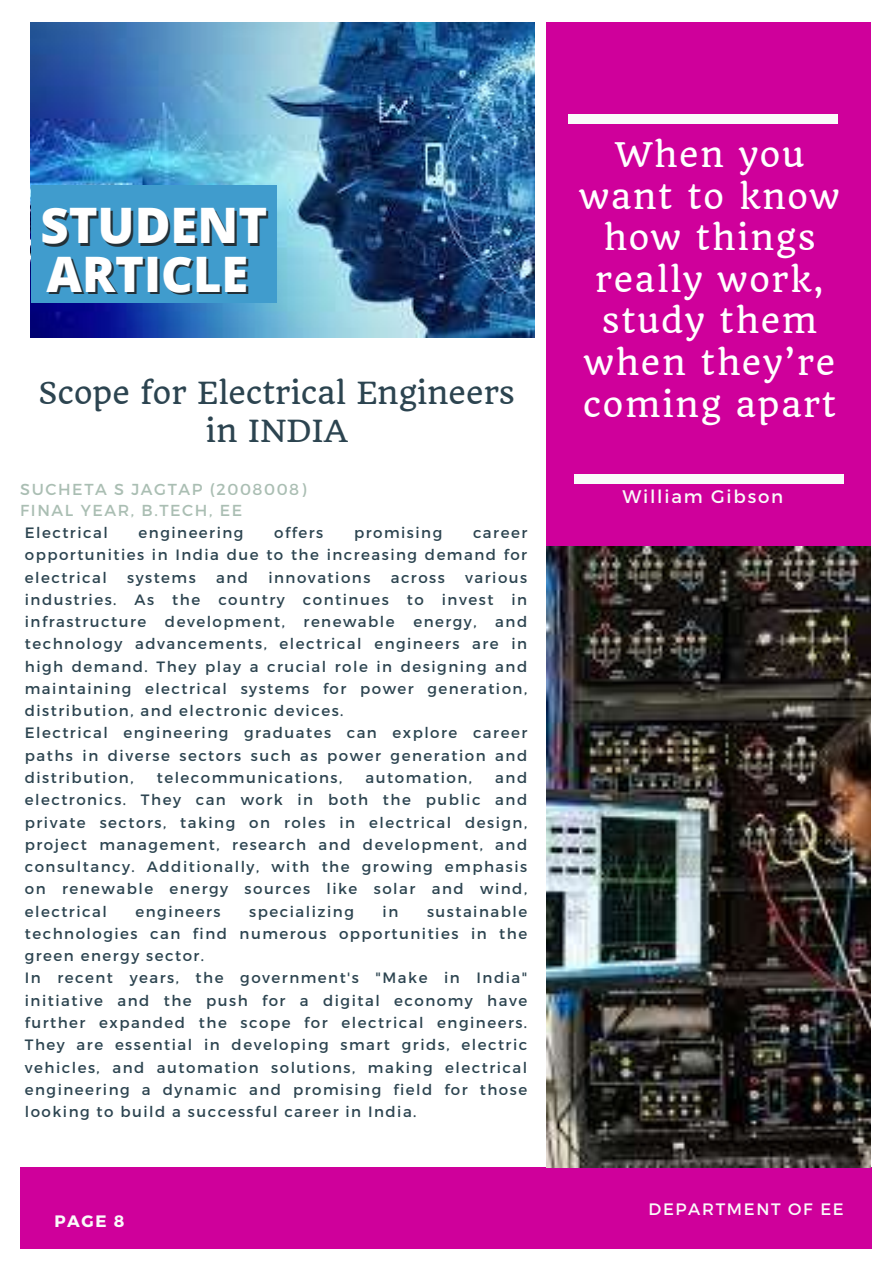
<style>
.page{position:relative;width:893px;height:1264px;background:#fff}
.page>*{position:absolute;margin:0;border:0;box-sizing:border-box;transform-origin:0 0}
.t1{font:800 48.9px/48.3px "Open Sans";color:#fff}
.t2{font:33px/41.5px "Quando";letter-spacing:.05em;color:#fff;text-align:center}
.t3{font:29.7px/37.8px "Quando";color:#2c4450;text-align:center}
.t4{font:18.15px "Montserrat";letter-spacing:.1em;color:#fafafa}
.t5{font:700 16.5px "Montserrat";letter-spacing:.1em;color:#fafafa}
.t6{font:16.5px "Montserrat";letter-spacing:.1em;color:#fafafa}
.t7{font:15.9px/21.3px "Montserrat";letter-spacing:.1em;color:#aabeb3}
.t8{font:15px/22.2px "Montserrat";letter-spacing:.1em;color:#2c4450;text-align:justify}
</style>
<div class="page">
<div style="left:20px;top:1167px;width:851px;height:81px;background:#cf009b"></div>
<div style="left:546px;top:22px;width:324px;height:1145px;background:#cf009b"></div>
<img style="left:31px;top:22px;width:504px;height:315px">
<img style="left:546px;top:546px;width:324px;height:621px">
<div style="left:567px;top:114px;width:270px;height:9px;background:#fafafa"></div>
<div style="left:574px;top:474px;width:269px;height:9px;background:#fafafa"></div>
<div style="left:31px;top:185px;width:246px;height:117px;background:#409ccd"></div>
<h1 class="t1" style="left:40px;top:200px;width:228px">STUDENT<br>ARTICLE</h1>
<h3 class="t3" style="left:38px;top:374px;width:478px">Scope for Electrical Engineers in INDIA</h3>
<p class="t7" style="left:20px;top:477px;width:287px">SUCHETA S JAGTAP (2008008)<br>FINAL YEAR, B.TECH, EE</p>
<p class="t8" style="left:25px;top:521px;width:84px">Electrical</p>
<p class="t8" style="left:139px;top:521px;width:106px">engineering</p>
<p class="t8" style="left:274px;top:521px;width:50px">offers</p>
<p class="t8" style="left:354px;top:521px;width:90px">promising</p>
<p class="t8" style="left:25px;top:521px;width:504px;text-indent:448px">career opportunities in India due to the increasing demand for electrical</p>
<p class="t8" style="left:25px;top:565px;width:504px;text-align:left;text-indent:440px">various industries. As the country continues to invest in infrastructure development, renewable energy, and technology advancements, electrical engineers are in high demand. They play a crucial role in designing and maintaining electrical systems for power generation, distribution, and electronic devices.<br>Electrical engineering graduates can explore career paths in diverse sectors such as power generation and distribution,</p>
<p class="t8" style="left:127px;top:565px;width:70px">systems</p>
<p class="t8" style="left:216px;top:565px;width:33px">and</p>
<p class="t8" style="left:268px;top:565px;width:103px">innovations</p>
<p class="t8" style="left:390px;top:565px;width:56px">across</p>
<p class="t8" style="left:157px;top:765px;width:187px">telecommunications,</p>
<p class="t8" style="left:365px;top:765px;width:108px">automation,</p>
<p class="t8" style="left:25px;top:765px;width:504px;text-indent:470px">and electronics. They can work in both the public and private sectors, taking on roles in electrical design, project management, research and development, and consultancy. Additionally, with the growing emphasis on renewable energy sources like solar and wind, electrical</p>
<p class="t8" style="left:25px;top:899px;width:504px;text-align:left;text-indent:402px">sustainable technologies can find numerous opportunities in the green energy sector.<br>In recent years, the government's "Make in India" initiative and the push for a digital economy have further expanded the scope for electrical engineers.<br>They are essential in developing smart grids, electric vehicles, and automation solutions, making electrical engineering a dynamic and promising field for those looking to build a successful career in India.</p>
<p class="t8" style="left:135px;top:899px;width:87px">engineers</p>
<p class="t8" style="left:249px;top:899px;width:106px">specializing</p>
<p class="t8" style="left:382px;top:899px;width:17px">in</p>
<p class="t5" style="left:54px;top:1210px;width:72px">PAGE 8</p>
<h2 class="t2" style="left:579px;top:134px;width:262px">When you want to know how things really work, study them when they’re coming apart</h2>
<p class="t4" style="left:622px;top:485px;width:162px">William Gibson</p>
<p class="t5" style="left:576px;top:1197px;width:263px">ELECTRICAL ENGINEERING</p>
<p class="t6" style="left:648px;top:1197px;width:196px">DEPARTMENT OF EE</p>
</div>
